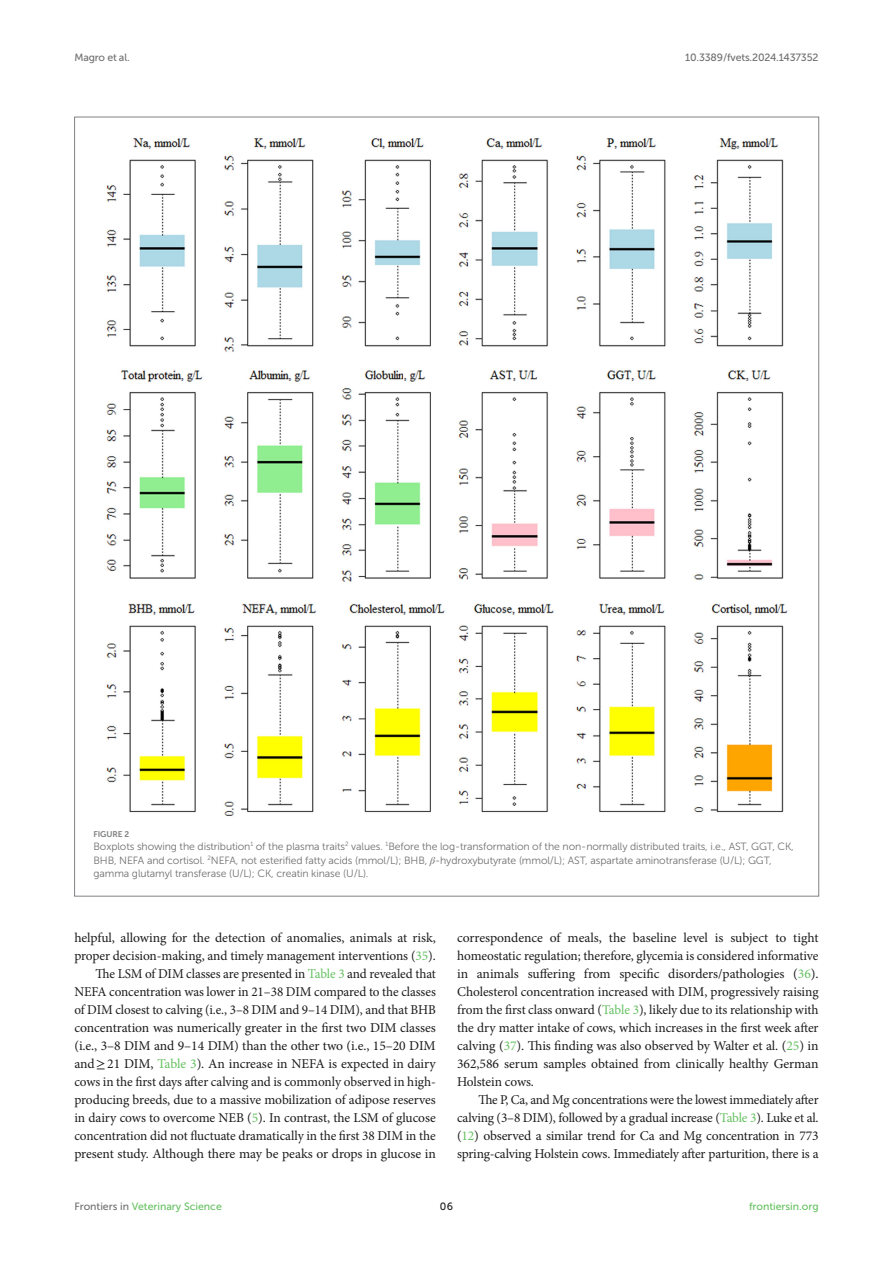
<style>
.page{position:relative;width:893px;height:1263px;background:#fff}
.page>*{position:absolute;margin:0;border:0;box-sizing:border-box;transform-origin:0 0}
.TEXT{font:13.5px/18px "Minion Pro";letter-spacing:-.01em;color:#1b1c1b;text-align:justify}
.TEXT_FLUSH{font:13.5px/18px "Minion Pro";letter-spacing:-.01em;color:#1b1c1b}
.FIG_LEG{font:10.5px/13.5px "Museo Sans 300";letter-spacing:-.01em;color:#706f70}
.t1{font:10.5px "Museo Sans 500";color:#65c161}
.t2{font:10.5px "Museo Sans 500";letter-spacing:-.015em;color:#706f70}
.t3{font:10.5px "Museo Sans 500";color:#1b1c1b}
.FIG_HD{font:8.25px "Museo Sans 700";letter-spacing:-.01em;color:#7e7f7f}
.s1{font-family:"STIX General";font-style:italic}
.s2{color:#65c161}
.s3{font-family:"STIX General"}
.s4{color:#706f70}
</style>
<div class="page">
<img style="left:106px;top:137px;width:682px;height:679px">
<p class="t2" style="left:74px;top:51px;width:57px">Magro et al.</p>
<p class="t2" style="left:685px;top:51px;width:135px">10.3389/fvets.2024.1437352</p>
<p class="FIG_HD" style="left:94px;top:829px;width:37px">FIGURE 2</p>
<p class="FIG_LEG" style="left:94px;top:840px;width:702px">Boxplots showing the distribution<sup>1</sup> of the plasma traits<sup>2</sup> values. <sup>1</sup>Before the log-transformation of the non-normally distributed traits, i.e., AST, GGT, CK,<br>BHB, NEFA and cortisol. <sup>2</sup>NEFA, not esterified fatty acids (mmol/L); BHB, <span class="s1">β</span>-hydroxybutyrate (mmol/L); AST, aspartate aminotransferase (U/L); GGT, gamma glutamyl transferase (U/L); CK, creatin kinase (U/L).</p>
<p class="TEXT_FLUSH" style="left:74px;top:929px;width:363px">helpful, allowing for the detection of anomalies, animals at risk, proper decision-making, and timely management interventions (<span class="s2">35</span>).</p>
<p class="TEXT" style="left:74px;top:965px;width:363px;text-indent:21px">The LSM of DIM classes are presented in <span class="s2">Table 3</span> and revealed that NEFA concentration was lower in 21–38 DIM compared to the classes of DIM closest to calving (i.e., 3–8 DIM and 9–14 DIM), and that BHB concentration was numerically greater in the first two DIM classes (i.e., 3–8 DIM and 9–14 DIM) than the other two (i.e., 15–20 DIM and<span class="s3">≥</span>21 DIM, <span class="s2">Table 3</span>). An increase in NEFA is expected in dairy cows in the first days after calving and is commonly observed in high&shy;producing breeds, due to a massive mobilization of adipose reserves in dairy cows to overcome NEB (<span class="s2">5</span>). In contrast, the LSM of glucose concentration did not fluctuate dramatically in the first 38 DIM in the present study. Although there may be peaks or drops in glucose in</p>
<p class="TEXT" style="left:457px;top:929px;width:363px">correspondence of meals, the baseline level is subject to tight homeostatic regulation; therefore, glycemia is considered informative in animals suffering from specific disorders/pathologies (<span class="s2">36</span>).<br>Cholesterol concentration increased with DIM, progressively raising from the first class onward (<span class="s2">Table 3</span>), likely due to its relationship with the dry matter intake of cows, which increases in the first week after calving (<span class="s2">37</span>). This finding was also observed by Walter et al. (<span class="s2">25</span>) in 362,586 serum samples obtained from clinically healthy German Holstein cows.</p>
<p class="TEXT" style="left:457px;top:1091px;width:363px;text-indent:21px">The P, Ca, and Mg concentrations were the lowest immediately after calving (3–8 DIM), followed by a gradual increase (<span class="s2">Table 3</span>). Luke et al. (<span class="s2">12</span>) observed a similar trend for Ca and Mg concentration in 773 spring-calving Holstein cows. Immediately after parturition, there is a</p>
<p class="t1" style="left:74px;top:1200px;width:149px"><span class="s4">Frontiers in</span> Veterinary Science</p>
<p class="t3" style="left:440px;top:1200px;width:15px">06</p>
<p class="t1" style="left:749px;top:1200px;width:71px">frontiersin.org</p>
</div>
